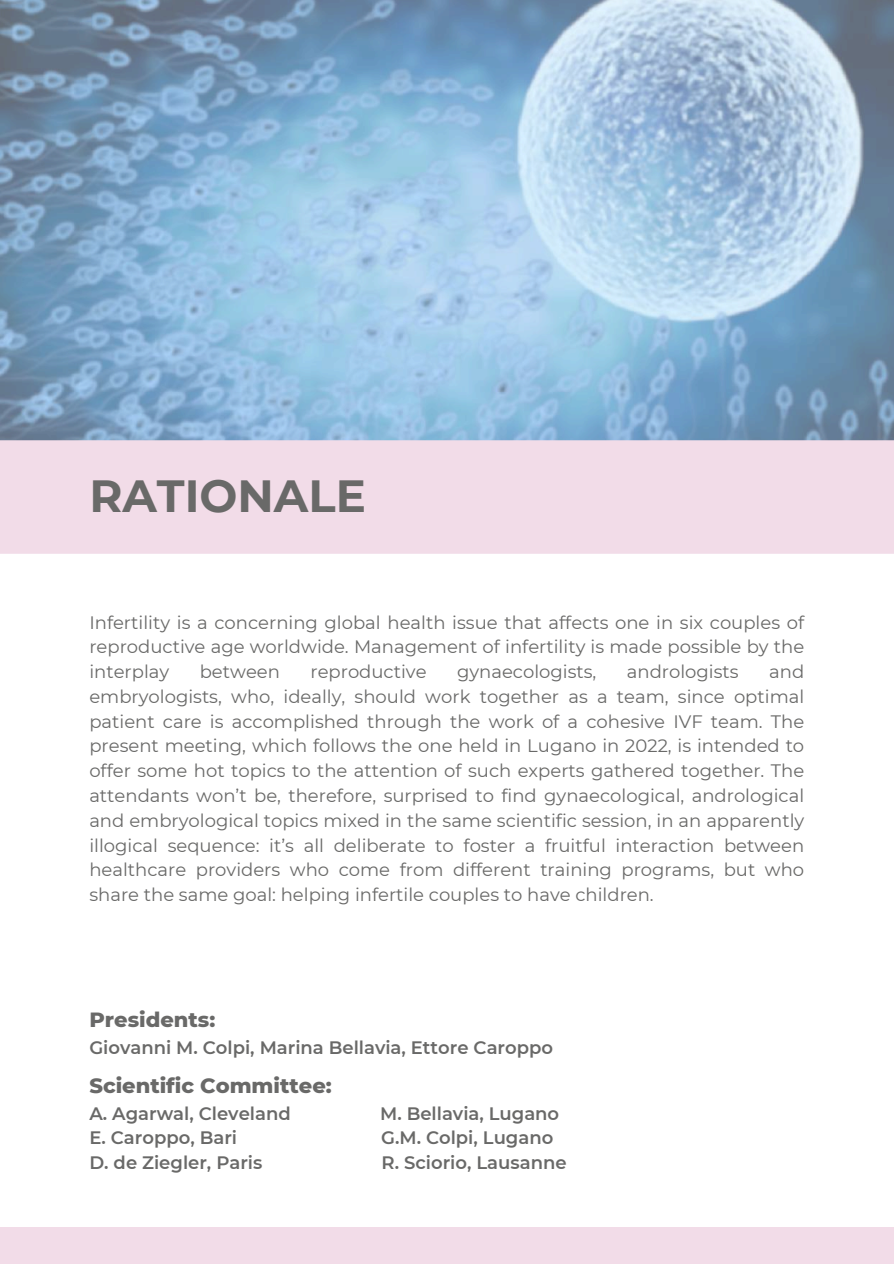
<style>
.page{position:relative;width:894px;height:1264px;background:#fff}
.page>*{position:absolute;margin:0;border:0;box-sizing:border-box;transform-origin:0 0}
.t1{font:700 45px "Montserrat";color:#696968}
.t2{font:800 21px "Montserrat";color:#696968}
.t3{font:18px/24.8px "Montserrat";color:#696968;text-align:justify}
.t4{font:600 18px "Montserrat";color:#696968}
</style>
<div class="page">
<img style="left:0;top:0;width:893px;height:440px">
<div style="left:0;top:440px;width:893px;height:114px;background:#f2dce8"></div>
<div style="left:0;top:1227px;width:893px;height:36px;background:#f2dce8"></div>
<h1 class="t1" style="left:89px;top:468px;width:278px">RATIONALE</h1>
<p class="t3" style="left:89px;top:610px;width:716px">Infertility is a concerning global health issue that affects one in six couples of reproductive age worldwide. Management of infertility is made possible by the interplay</p>
<p class="t3" style="left:89px;top:659px;width:716px;text-indent:679px">and embryologists, who, ideally, should work together as a team, since optimal patient care is accomplished through the work of a cohesive IVF team. The present meeting, which follows the one held in Lugano in 2022, is intended to offer some hot topics to the attention of such experts gathered together. The attendants won’t be, therefore, surprised to find gynaecological, andrological and embryological topics mixed in the same scientific session, in an apparently illogical sequence: it’s all deliberate to foster a fruitful interaction between healthcare providers who come from different training programs, but who share the same goal: helping infertile couples to have children.</p>
<p class="t3" style="left:200px;top:659px;width:82px">between</p>
<p class="t3" style="left:310px;top:659px;width:118px">reproductive</p>
<p class="t3" style="left:457px;top:659px;width:141px">gynaecologists,</p>
<p class="t3" style="left:626px;top:659px;width:113px">andrologists</p>
<p class="t2" style="left:89px;top:1007px;width:127px">Presidents:</p>
<p class="t4" style="left:89px;top:1036px;width:465px">Giovanni M. Colpi, Marina Bellavia, Ettore Caroppo</p>
<p class="t2" style="left:89px;top:1073px;width:244px">Scientific Committee:</p>
<p class="t4" style="left:89px;top:1102px;width:203px">A. Agarwal, Cleveland</p>
<p class="t4" style="left:380px;top:1102px;width:180px">M. Bellavia, Lugano</p>
<p class="t4" style="left:89px;top:1126px;width:149px">E. Caroppo, Bari</p>
<p class="t4" style="left:381px;top:1126px;width:173px">G.M. Colpi, Lugano</p>
<p class="t4" style="left:89px;top:1151px;width:174px">D. de Ziegler, Paris</p>
<p class="t4" style="left:381px;top:1151px;width:186px">R. Sciorio, Lausanne</p>
</div>
